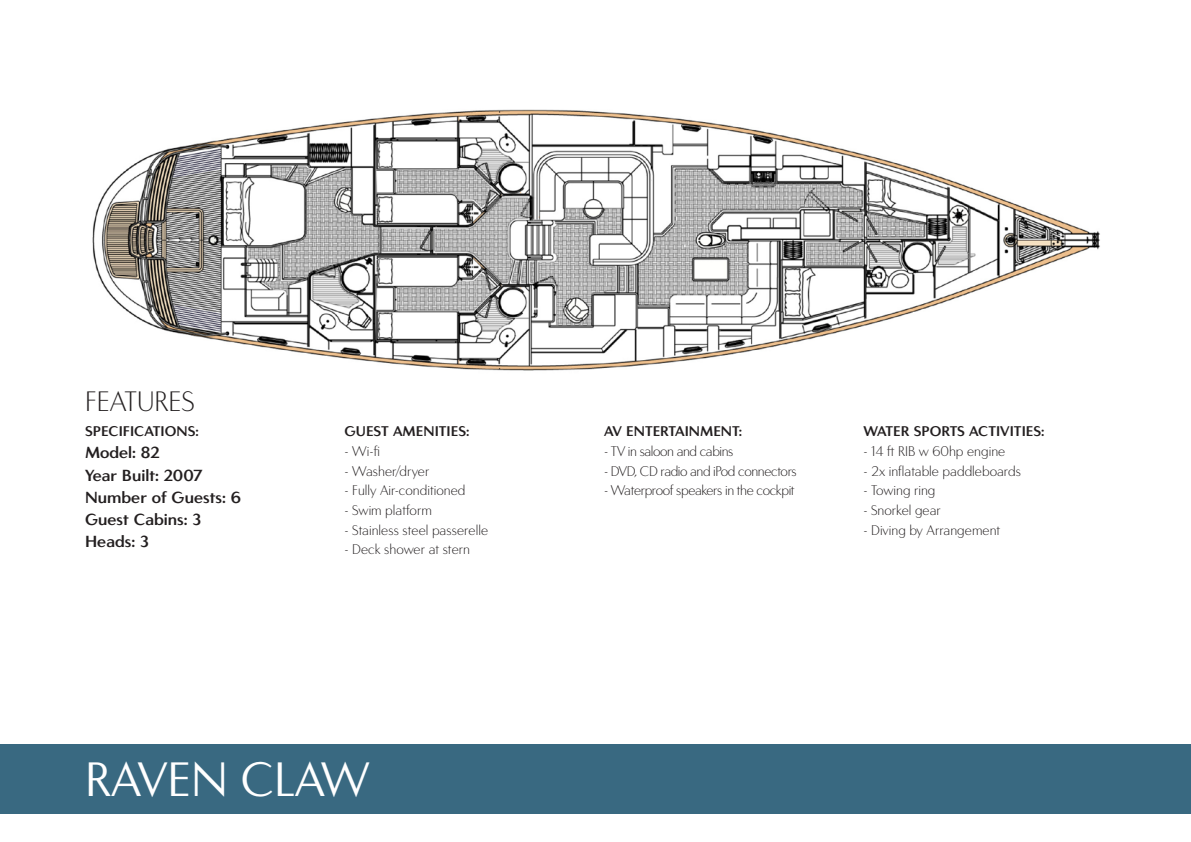
<style>
.page{position:relative;width:1191px;height:842px;background:#fff}
.page>*{position:absolute;margin:0;border:0;box-sizing:border-box;transform-origin:0 0}
.t1{font:48px "Carisma";color:#fff}
.t2{font:300 28px "Carisma";color:#231f20}
.t3{font:700 16px "Carisma Demi";color:#231f20}
.t4{font:300 14px "Carisma";color:#231f20}
.t5{font:300 14px "Carisma";letter-spacing:-.03em;color:#231f20}
.t6{font:700 14px "Carisma Demi";color:#231f20}
</style>
<div class="page">
<div style="left:0;top:744px;width:1191px;height:70px;background:#396981"></div>
<img style="left:92px;top:109px;width:1008px;height:262px">
<p class="t2" style="left:85px;top:385px;width:111px">FEATURES</p>
<p class="t6" style="left:85px;top:423px;width:115px">SPECIFICATIONS:</p>
<p class="t3" style="left:85px;top:444px;width:76px">Model: 82</p>
<p class="t3" style="left:85px;top:466px;width:119px">Year Built: 2007</p>
<p class="t3" style="left:85px;top:488px;width:158px">Number of Guests: 6</p>
<p class="t3" style="left:85px;top:510px;width:118px">Guest Cabins: 3</p>
<p class="t3" style="left:85px;top:532px;width:65px">Heads: 3</p>
<p class="t6" style="left:344px;top:423px;width:126px">GUEST AMENITIES:</p>
<p class="t4" style="left:344px;top:443px;width:37px">- Wi-fi</p>
<p class="t4" style="left:344px;top:463px;width:86px">- Washer/dryer</p>
<p class="t4" style="left:344px;top:482px;width:123px">- Fully Air-conditioned</p>
<p class="t4" style="left:344px;top:502px;width:89px">- Swim platform</p>
<p class="t4" style="left:344px;top:521px;width:145px">- Stainless steel passerelle</p>
<p class="t4" style="left:344px;top:541px;width:127px">- Deck shower at stern</p>
<p class="t1" style="left:85px;top:753px;width:286px">RAVEN CLAW</p>
<p class="t6" style="left:604px;top:423px;width:140px">AV ENTERTAINMENT:</p>
<p class="t5" style="left:604px;top:443px;width:131px">- TV in saloon and cabins</p>
<p class="t5" style="left:604px;top:463px;width:194px">- DVD, CD radio and iPod connectors</p>
<p class="t5" style="left:604px;top:482px;width:192px">- Waterproof speakers in the cockpit</p>
<p class="t6" style="left:863px;top:423px;width:182px">WATER SPORTS ACTIVITIES:</p>
<p class="t4" style="left:863px;top:443px;width:143px">- 14 ft RIB w 60hp engine</p>
<p class="t4" style="left:863px;top:463px;width:159px">- 2x inflatable paddleboards</p>
<p class="t4" style="left:863px;top:482px;width:74px">- Towing ring</p>
<p class="t4" style="left:863px;top:502px;width:79px">- Snorkel gear</p>
<p class="t4" style="left:863px;top:521px;width:138px">- Diving by Arrangement</p>
</div>
